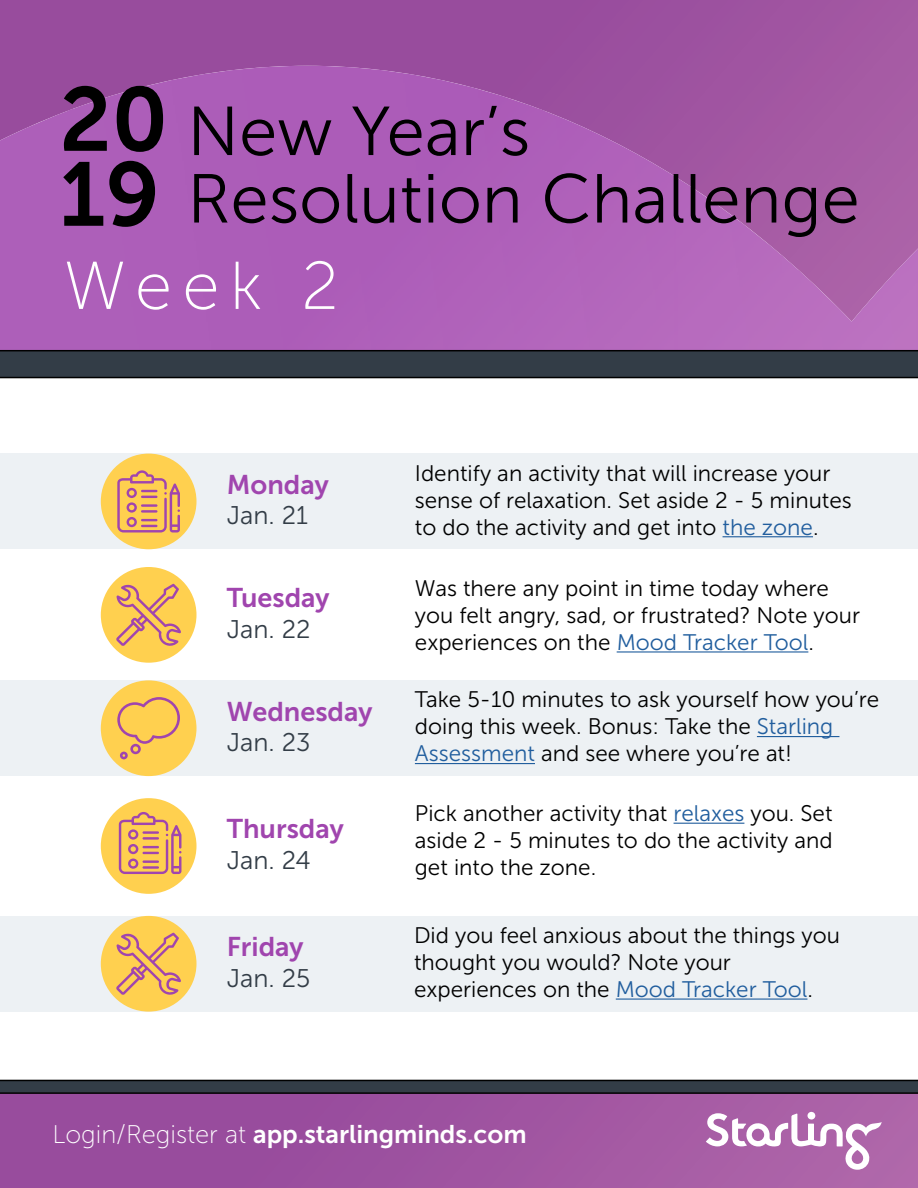
<style>
.page{position:relative;width:918px;height:1188px;background:#fff}
.page>*{position:absolute;margin:0;border:0;box-sizing:border-box;transform-origin:0 0}
.t1{font:90px/75px "Museo Sans 700";color:#000}
.t2{font:69px/67.5px "Museo Sans 300";color:#000}
.t3{font:67.5px "Museo Sans 100";color:#fff}
.t4{font:27px "Museo Sans 700";color:#a045ae}
.t5{font:25.5px "Museo Sans 700";color:#fff}
.t6{font:25.5px "Museo Sans 300";color:#333d47}
.t7{font:22.5px/27px "Museo Sans 300";color:#000}
.s1{color:#215e9e}
.s2{font-family:"Museo Sans 100"}
</style>
<div class="page">
<svg style="left:0;top:0;width:918px;height:270px;background:#9e53a0"></svg>
<img style="left:678px;top:270px;width:240px;height:80px">
<img style="left:0;top:109px;width:678px;height:241px">
<img style="left:675px;top:177px;width:108px;height:96px">
<img style="left:781px;top:255px;width:20px;height:18px">
<img style="left:895px;top:249px;width:23px;height:24px">
<img style="left:67px;top:66px;width:478px;height:45px">
<svg style="left:0;top:350px;width:918px;height:28px;background:#2e3740"></svg>
<div style="left:0;top:916px;width:918px;height:96px;background:#edf1f4"></div>
<div style="left:0;top:680px;width:918px;height:96px;background:#edf1f4"></div>
<div style="left:0;top:454px;width:918px;height:95px;background:#edf1f4"></div>
<hr style="left:723px;top:536px;width:90px;height:1px;background:#215e9e">
<hr style="left:617px;top:651px;width:191px;height:2px;background:#215e9e">
<hr style="left:757px;top:736px;width:82px;height:1px;background:#215e9e">
<hr style="left:415px;top:763px;width:120px;height:1px;background:#215e9e">
<hr style="left:674px;top:823px;width:70px;height:1px;background:#215e9e">
<hr style="left:616px;top:999px;width:191px;height:1px;background:#215e9e">
<div style="left:101px;top:567px;width:95px;height:96px;background:#ffd04f;border-radius:50%"></div>
<svg style="left:116px;top:584px;width:65px;height:62px"></svg>
<div style="left:101px;top:916px;width:95px;height:96px;background:#ffd04f;border-radius:50%"></div>
<svg style="left:116px;top:933px;width:65px;height:62px"></svg>
<div style="left:0;top:1092px;width:918px;height:96px;background:linear-gradient(to right,#93469a,#ad64a8)"></div>
<div style="left:101px;top:454px;width:95px;height:95px;background:#ffd04f;border-radius:50%"></div>
<svg style="left:117px;top:470px;width:63px;height:63px"></svg>
<div style="left:101px;top:680px;width:95px;height:96px;background:#ffd04f;border-radius:50%"></div>
<svg style="left:117px;top:697px;width:63px;height:62px"></svg>
<svg style="left:0;top:1080px;width:918px;height:14px;background:#293139"></svg>
<svg style="left:706px;top:1113px;width:176px;height:57px"></svg>
<div style="left:101px;top:798px;width:95px;height:96px;background:#ffd04f;border-radius:50%"></div>
<svg style="left:119px;top:812px;width:62px;height:62px"></svg>
<hr style="left:143px;top:866px;width:16px;height:3px;background:#a045ae">
<hr style="left:143px;top:860px;width:16px;height:3px;background:#a045ae">
<h1 class="t1" style="left:59px;top:82px;width:110px">20<br>19</h1>
<h2 class="t2" style="left:187px;top:98px;width:674px">New Year’s<br>Resolution Challenge</h2>
<h3 class="t3" style="left:64px;top:250px;width:276px">Week 2</h3>
<p class="t4" style="left:227px;top:469px;width:104px">Monday</p>
<p class="t6" style="left:227px;top:502px;width:83px">Jan. 21</p>
<p class="t4" style="left:227px;top:583px;width:104px">Tuesday</p>
<p class="t6" style="left:227px;top:615px;width:85px">Jan. 22</p>
<p class="t4" style="left:227px;top:696px;width:147px">Wednesday</p>
<p class="t6" style="left:227px;top:729px;width:85px">Jan. 23</p>
<p class="t4" style="left:227px;top:814px;width:119px">Thursday</p>
<p class="t6" style="left:227px;top:846px;width:85px">Jan. 24</p>
<p class="t4" style="left:227px;top:932px;width:78px">Friday</p>
<p class="t6" style="left:227px;top:964px;width:85px">Jan. 25</p>
<p class="t7" style="left:415px;top:459px;width:438px">Identify an activity that will increase your sense of relaxation. Set aside 2 - 5 minutes to do the activity and get into <span class="s1">the zone</span>.</p>
<p class="t7" style="left:415px;top:575px;width:447px">Was there any point in time today where you felt angry, sad, or frustrated? Note your experiences on the <span class="s1">Mood Tracker Tool</span>.</p>
<p class="t7" style="left:415px;top:686px;width:466px">Take 5-10 minutes to ask yourself how you’re doing this week. Bonus: Take the <span class="s1">Starling<br>Assessment</span> and see where you’re at!</p>
<p class="t7" style="left:415px;top:800px;width:419px;text-align:justify">Pick another activity that <span class="s1">relaxes</span> you. Set aside 2 - 5 minutes to do the activity and get into the zone.</p>
<p class="t7" style="left:414px;top:922px;width:427px">Did you feel anxious about the things you thought you would? Note your experiences on the <span class="s1">Mood Tracker Tool</span>.</p>
<p class="t5" style="left:52px;top:1120px;width:476px"><span class="s2">Login/Register at</span> app.starlingminds.com</p>
</div>
